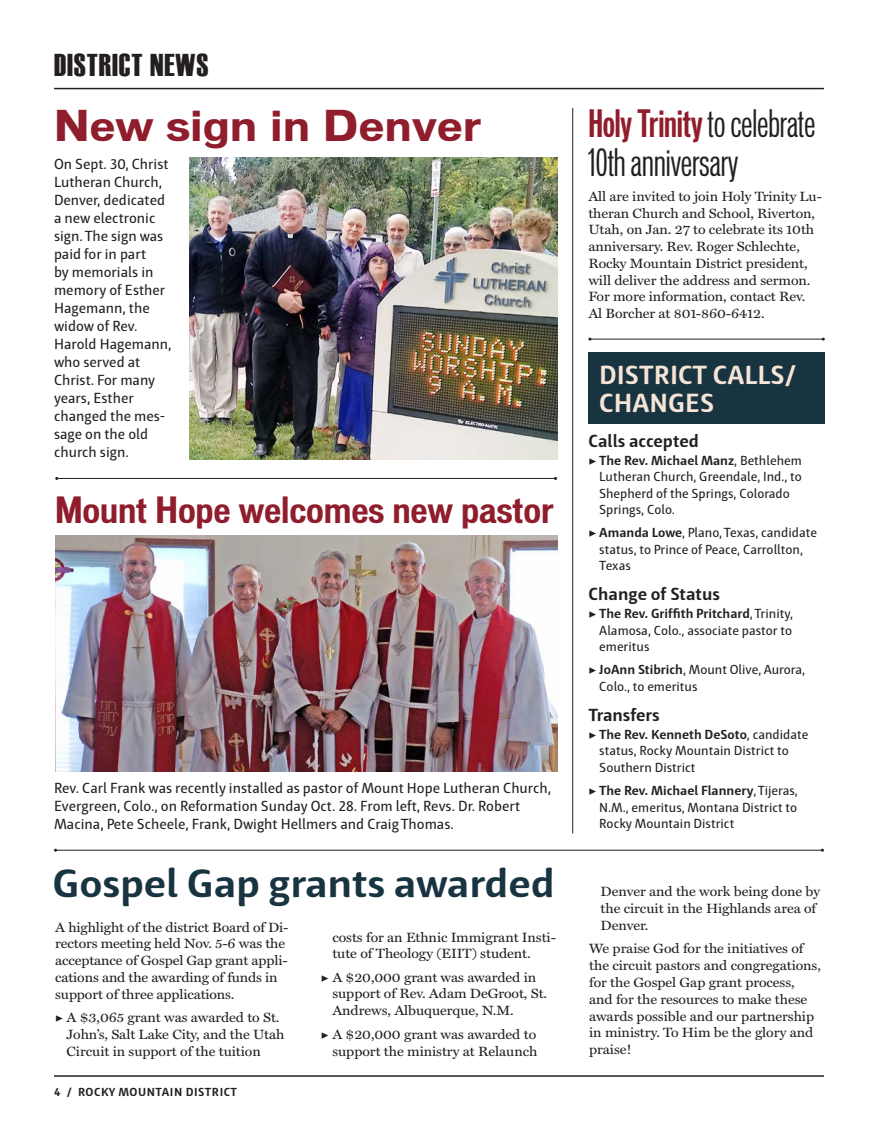
<style>
.page{position:relative;width:878px;height:1141px;background:#fff}
.page>*{position:absolute;margin:0;border:0;box-sizing:border-box;transform-origin:0 0}
.Body_Text{font:700 40.5px "Haptic";letter-spacing:-.005em;color:#193441;scale:1.06 1}
.Sidebar_Headline{font:700 40.5px "Vonnes";color:#8f1d2c}
.Body_Text-2{font:36px/39px "Vonnes Book Comp";letter-spacing:-.005em;color:#231f20;scale:1.06 1}
.Body_Text-3{font:700 condensed 34.5px "Vonnes";letter-spacing:-.005em;color:#8f1d2c;scale:1.06 1}
.Interior_Header_Bar{font:31.5px "Haettenschweiler";letter-spacing:.03em;color:#231f20}
.Sidebar_Headline-2{font:700 27px/28.5px "Haptic";color:#f6e5d6}
.Submissions_Body_Tex{font:700 18px "Haptic";color:#231f20}
.Photo_Text{font:15px/18px "Haptic";color:#231f20}
.Body_Text-4{font:13.5px/16.8px "Miller Text";letter-spacing:-.005em;color:#231f20;scale:1.06 1}
.Submissions_Body_Tex-2{font:13.5px/16.5px "Haptic";color:#231f20}
.t1{font:700 12px "Haptic";letter-spacing:.04em;color:#231f20}
.s1{font-family:"Vonnes Bold Comp";color:#8f1d2c}
.s2{font-family:"Minion Pro"}
.s3{font-weight:700}
</style>
<div class="page">
<hr style="left:54px;top:1075px;width:770px;height:2px;background:#231f20">
<hr style="left:54px;top:88px;width:770px;height:1px;background:#231f20">
<hr style="left:590px;top:339px;width:233px;height:1px;background:#231f20">
<div style="left:588px;top:352px;width:236px;height:72px;background:#193441"></div>
<img style="left:189px;top:158px;width:368px;height:302px">
<hr style="left:57px;top:478px;width:498px;height:1px;background:#231f20">
<img style="left:55px;top:536px;width:502px;height:235px">
<hr style="left:56px;top:850px;width:766px;height:1px;background:#231f20">
<hr style="left:572px;top:108px;width:1px;height:725px;background:#231f20">
<p class="Interior_Header_Bar" style="left:54px;top:47px;width:156px">DISTRICT NEWS</p>
<p class="Sidebar_Headline" style="left:54px;top:101px;width:429px">New sign in Denver</p>
<p class="Body_Text-2" style="left:588px;top:103px;width:216px"><span class="s1">Holy Trinity</span>to celebrate<br>10th anniversary</p>
<p class="Body_Text-4" style="left:588px;top:188px;width:222px">All are invited to join Holy Trinity Lu&shy;theran Church and School, Riverton, Utah, on Jan. 27 to celebrate its 10th anniversary. Rev. Roger Schlechte, Rocky Mountain District president, will deliver the address and sermon.<br>For more information, contact Rev.<br>Al Borcher at 801-860-6412.</p>
<p class="Photo_Text" style="left:54px;top:155px;width:119px">On Sept. 30, Christ<br>Lutheran Church,<br>Denver, dedicated a new electronic sign. The sign was paid for in part<br>by memorials in memory of Esther<br>Hagemann, the widow of Rev.<br>Harold Hagemann, who served at<br>Christ. For many years, Esther changed the mes&shy;sage on the old church sign.</p>
<p class="Sidebar_Headline-2" style="left:599px;top:360px;width:198px">DISTRICT CALLS/<br>CHANGES</p>
<p class="Submissions_Body_Tex" style="left:588px;top:430px;width:112px">Calls accepted</p>
<p class="Submissions_Body_Tex-2" style="left:599px;top:452px;width:204px;text-indent:-11px"><span class="s2">▶</span> <span class="s3">The Rev. Michael Manz</span>, Bethlehem<br>Lutheran Church, Greendale, Ind., to<br>Shepherd of the Springs, Colorado<br>Springs, Colo.</p>
<p class="Submissions_Body_Tex-2" style="left:599px;top:524px;width:219px;text-indent:-11px"><span class="s2">▶</span> <span class="s3">Amanda Lowe</span>, Plano, Texas, candidate status, to Prince of Peace, Carrollton,<br>Texas</p>
<p class="Submissions_Body_Tex" style="left:588px;top:583px;width:133px">Change of Status</p>
<p class="Submissions_Body_Tex-2" style="left:599px;top:605px;width:195px;text-align:justify;text-indent:-11px"><span class="s2">▶</span> <span class="s3">The Rev. Griffith Pritchard</span>, Trinity, Alamosa, Colo., associate pastor to emeritus</p>
<p class="Submissions_Body_Tex-2" style="left:599px;top:661px;width:207px;text-indent:-11px"><span class="s2">▶</span> <span class="s3">JoAnn Stibrich</span>, Mount Olive, Aurora,<br>Colo., to emeritus</p>
<p class="Submissions_Body_Tex" style="left:588px;top:704px;width:73px">Transfers</p>
<p class="Submissions_Body_Tex-2" style="left:599px;top:726px;width:211px;text-indent:-11px"><span class="s2">▶</span> <span class="s3">The Rev. Kenneth DeSoto</span>, candidate status, Rocky Mountain District to<br>Southern District</p>
<p class="Submissions_Body_Tex-2" style="left:599px;top:782px;width:200px;text-align:justify;text-indent:-11px"><span class="s2">▶</span> <span class="s3">The Rev. Michael Flannery</span>, Tijeras, N.M., emeritus, Montana District to Rocky Mountain District</p>
<p class="Body_Text-3" style="left:55px;top:488px;width:472px">Mount Hope welcomes new pastor</p>
<p class="Photo_Text" style="left:54px;top:778px;width:498px">Rev. Carl Frank was recently installed as pastor of Mount Hope Lutheran Church,<br>Evergreen, Colo., on Reformation Sunday Oct. 28. From left, Revs. Dr. Robert<br>Macina, Pete Scheele, Frank, Dwight Hellmers and Craig Thomas.</p>
<p class="Body_Text" style="left:52px;top:859px;width:475px">Gospel Gap grants awarded</p>
<p class="Body_Text-4" style="left:55px;top:919px;width:222px">A highlight of the district Board of Di&shy;rectors meeting held Nov. 5-6 was the acceptance of Gospel Gap grant appli&shy;cations and the awarding of funds in support of three applications.</p>
<p class="Body_Text-4" style="left:67px;top:1010px;width:207px;text-indent:-11px"><span class="s2">▶</span> A $3,065 grant was awarded to St.<br>John’s, Salt Lake City, and the Utah<br>Circuit in support of the tuition</p>
<p class="t1" style="left:54px;top:1084px;width:184px">4 / ROCKY MOUNTAIN DISTRICT</p>
<p class="Body_Text-4" style="left:332px;top:929px;width:212px">costs for an Ethnic Immigrant Insti&shy;tute of Theology (EIIT) student.</p>
<p class="Body_Text-4" style="left:332px;top:969px;width:204px;text-indent:-11px"><span class="s2">▶</span> A $20,000 grant was awarded in support of Rev. Adam DeGroot, St.<br>Andrews, Albuquerque, N.M.</p>
<p class="Body_Text-4" style="left:321px;top:1026px;width:206px;text-align:right"><span class="s2">▶</span> A $20,000 grant was awarded to support the ministry at Relaunch</p>
<p class="Body_Text-4" style="left:600px;top:883px;width:209px">Denver and the work being done by the circuit in the Highlands area of<br>Denver.</p>
<p class="Body_Text-4" style="left:589px;top:941px;width:220px">We praise God for the initiatives of the circuit pastors and congregations, for the Gospel Gap grant process, and for the resources to make these awards possible and our partnership in ministry. To Him be the glory and praise!</p>
</div>
